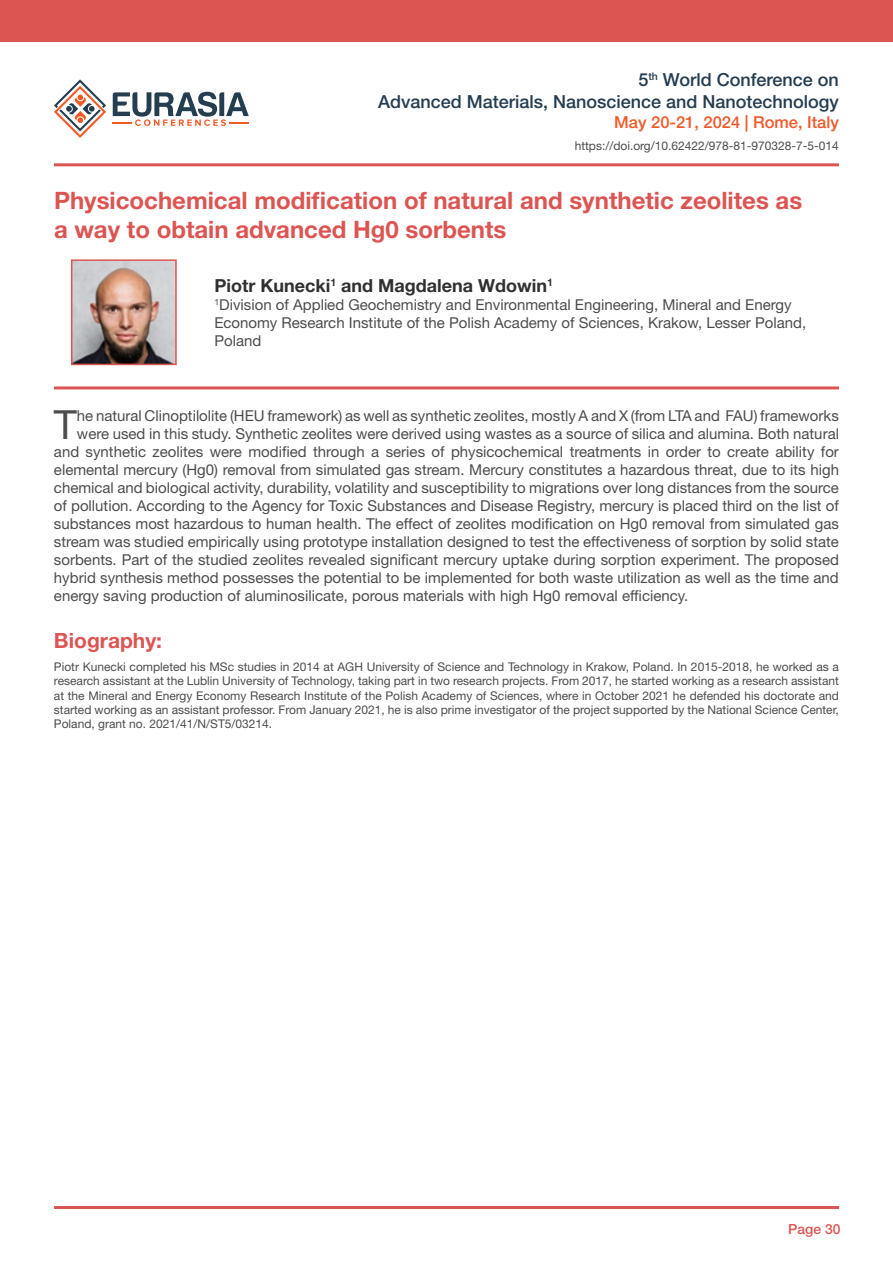
<style>
.page{position:relative;width:893px;height:1263px;background:#fff}
.page>*{position:absolute;margin:0;border:0;box-sizing:border-box;transform-origin:0 0}
.t1{font:40.2px "Helvetica Neue LT Std";color:#4b4c4d}
.t2{font:700 24px/28.8px "Helvetica Neue LT Std";color:#dc5552}
.t3{font:700 21px "Helvetica Neue LT Std";color:#dc5552}
.t4{font:500 18px/21.6px "Helvetica Neue LT Std";color:#243d50;text-align:right}
.t5{font:700 18px "Helvetica Neue LT Std";color:#312f30}
.t6{font:500 16.5px "Helvetica Neue LT Std";color:#f1592a}
.t7{font:15px/18px "Helvetica Neue LT Std";color:#4b4c4d}
.t8{font:500 13.95px "Helvetica Neue LT Std";color:#dc5552}
.t9{font:12px/14.4px "Helvetica Neue LT Std";color:#4b4c4d;text-align:justify}
</style>
<div class="page">
<div style="left:0;top:0;width:893px;height:41px;background:#dc5552"></div>
<hr style="left:54px;top:1206px;width:785px;height:3px;background:#dc5552">
<hr style="left:54px;top:163px;width:785px;height:3px;background:#dc5552">
<svg style="left:113px;top:92px;width:136px;height:34px"></svg>
<svg style="left:54px;top:79px;width:52px;height:59px"></svg>
<img style="left:74px;top:262px;width:100px;height:100px">
<div style="left:71px;top:259px;width:106px;height:106px;border:2px solid #dc5552"></div>
<hr style="left:54px;top:386px;width:785px;height:3px;background:#dc5552">
<p class="t4" style="left:378px;top:69px;width:462px">5<sup>th</sup> World Conference on<br>Advanced Materials, Nanoscience and Nanotechnology</p>
<p class="t6" style="left:614px;top:112px;width:226px">May 20-21, 2024 | Rome, Italy</p>
<p class="t9" style="left:575px;top:139px;width:266px">https://doi.org/10.62422/978-81-970328-7-5-014</p>
<p class="t2" style="left:54px;top:186px;width:750px">Physicochemical modification of natural and synthetic zeolites as a way to obtain advanced Hg0 sorbents</p>
<p class="t5" style="left:214px;top:274px;width:340px">Piotr Kunecki<sup>1</sup> and Magdalena Wdowin<sup>1</sup></p>
<p class="t7" style="left:214px;top:295px;width:593px"><sup>1</sup>Division of Applied Geochemistry and Environmental Engineering, Mineral and Energy<br>Economy Research Institute of the Polish Academy of Sciences, Krakow, Lesser Poland,<br>Poland</p>
<p class="t1" style="left:54px;top:401px;width:25px">T</p>
<p class="t7" style="left:77px;top:407px;width:763px">he natural Clinoptilolite (HEU framework) as well as synthetic zeolites, mostly A and X (from LTA and FAU) frameworks</p>
<p class="t7" style="left:77px;top:425px;width:764px">were used in this study. Synthetic zeolites were derived using wastes as a source of silica and alumina. Both natural</p>
<p class="t7" style="left:54px;top:443px;width:786px">and synthetic zeolites were modified through a series of physicochemical treatments in order to create ability for</p>
<p class="t7" style="left:54px;top:461px;width:786px">elemental mercury (Hg0) removal from simulated gas stream. Mercury constitutes a hazardous threat, due to its high</p>
<p class="t7" style="left:54px;top:479px;width:786px">chemical and biological activity, durability, volatility and susceptibility to migrations over long distances from the source</p>
<p class="t7" style="left:54px;top:497px;width:786px">of pollution. According to the Agency for Toxic Substances and Disease Registry, mercury is placed third on the list of</p>
<p class="t7" style="left:54px;top:515px;width:786px">substances most hazardous to human health. The effect of zeolites modification on Hg0 removal from simulated gas</p>
<p class="t7" style="left:54px;top:533px;width:786px">stream was studied empirically using prototype installation designed to test the effectiveness of sorption by solid state</p>
<p class="t7" style="left:54px;top:551px;width:786px">sorbents. Part of the studied zeolites revealed significant mercury uptake during sorption experiment. The proposed</p>
<p class="t7" style="left:54px;top:569px;width:786px">hybrid synthesis method possesses the potential to be implemented for both waste utilization as well as the time and</p>
<p class="t7" style="left:54px;top:587px;width:636px">energy saving production of aluminosilicate, porous materials with high Hg0 removal efficiency.</p>
<p class="t3" style="left:54px;top:627px;width:110px">Biography:</p>
<p class="t9" style="left:54px;top:659px;width:787px">Piotr Kunecki completed his MSc studies in 2014 at AGH University of Science and Technology in Krakow, Poland. In 2015-2018, he worked as a research assistant at the Lublin University of Technology, taking part in two research projects. From 2017, he started working as a research assistant at the Mineral and Energy Economy Research Institute of the Polish Academy of Sciences, where in October 2021 he defended his doctorate and started working as an assistant professor. From January 2021, he is also prime investigator of the project supported by the National Science Center, Poland, grant no. 2021/41/N/ST5/03214.</p>
<p class="t8" style="left:788px;top:1221px;width:54px">Page 30</p>
</div>
